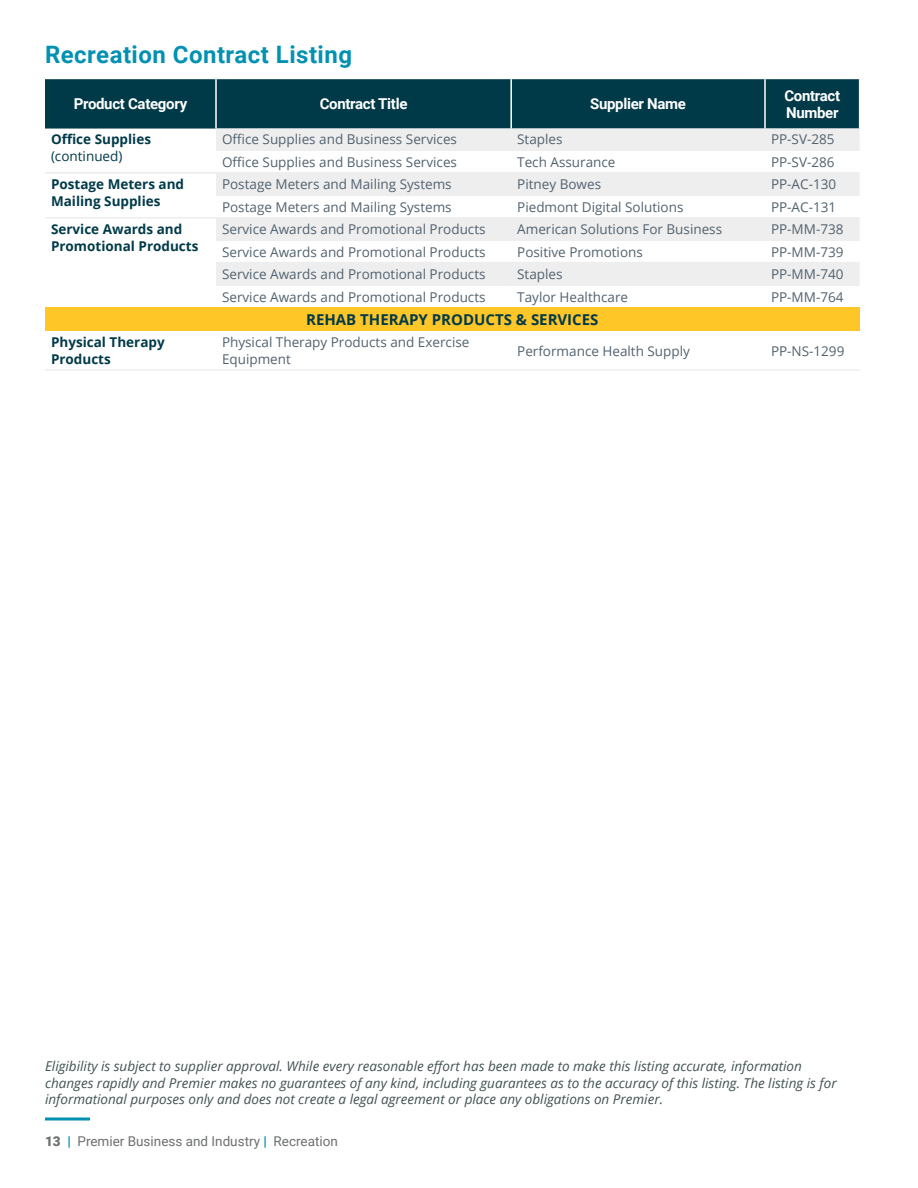
<style>
.page{position:relative;width:918px;height:1188px;background:#fff}
.page>*{position:absolute;margin:0;border:0;box-sizing:border-box;transform-origin:0 0}
.t1{font:700 24px "Roboto";letter-spacing:.02em;color:#0091b3}
.t2{font:700 15px/16.5px "Roboto";letter-spacing:-.02em;color:#fff}
.Subcategory_Cells{font:700 15px "Open Sans";color:#003a49}
.Paragraph_Style_1{font:13.5px/16.5px "Open Sans";color:#52626f}
.Paragraph_Style_1-2{font:italic 13.5px/16.5px "Open Sans";color:#435253}
.Subcategory_Cells-2{font:700 13.5px/16.5px "Open Sans";color:#003a49}
.t3{font:13.5px "Roboto";color:#6d6f71}
.Subcategory_Cells-3{font:13.5px "Open Sans";color:#003a49}
.s1{font-weight:900}
.s2{font-weight:900;color:#0091b3}
</style>
<div class="page">
<hr style="left:45px;top:1118px;width:45px;height:2px;background:#0091b3">
<div style="left:45px;top:79px;width:814px;height:50px;background:#003a49"></div>
<svg style="left:216px;top:129px;width:644px;height:155px;fill:#eeeeef"></svg>
<div style="left:45px;top:308px;width:815px;height:23px;background:#ffc627"></div>
<hr style="left:216px;top:150px;width:295px;height:1px;background:#eeeeef">
<hr style="left:511px;top:150px;width:254px;height:1px;background:#eeeeef">
<hr style="left:765px;top:150px;width:95px;height:1px;background:#eeeeef">
<hr style="left:45px;top:172px;width:171px;height:2px;background:#eeeeef">
<hr style="left:216px;top:172px;width:295px;height:2px;background:#eeeeef">
<hr style="left:511px;top:172px;width:254px;height:2px;background:#eeeeef">
<hr style="left:765px;top:172px;width:95px;height:2px;background:#eeeeef">
<hr style="left:216px;top:195px;width:295px;height:1px;background:#eeeeef">
<hr style="left:511px;top:195px;width:254px;height:1px;background:#eeeeef">
<hr style="left:765px;top:195px;width:95px;height:1px;background:#eeeeef">
<hr style="left:45px;top:217px;width:171px;height:2px;background:#eeeeef">
<hr style="left:216px;top:217px;width:295px;height:2px;background:#eeeeef">
<hr style="left:511px;top:217px;width:254px;height:2px;background:#eeeeef">
<hr style="left:765px;top:217px;width:95px;height:2px;background:#eeeeef">
<hr style="left:216px;top:240px;width:295px;height:1px;background:#eeeeef">
<hr style="left:511px;top:240px;width:254px;height:1px;background:#eeeeef">
<hr style="left:765px;top:240px;width:95px;height:1px;background:#eeeeef">
<hr style="left:216px;top:262px;width:295px;height:1px;background:#eeeeef">
<hr style="left:511px;top:262px;width:254px;height:1px;background:#eeeeef">
<hr style="left:765px;top:262px;width:95px;height:1px;background:#eeeeef">
<hr style="left:216px;top:284px;width:295px;height:2px;background:#eeeeef">
<hr style="left:511px;top:284px;width:254px;height:2px;background:#eeeeef">
<hr style="left:765px;top:284px;width:95px;height:2px;background:#eeeeef">
<hr style="left:45px;top:369px;width:171px;height:2px;background:#eeeeef">
<hr style="left:216px;top:369px;width:295px;height:2px;background:#eeeeef">
<hr style="left:511px;top:369px;width:254px;height:2px;background:#eeeeef">
<hr style="left:765px;top:369px;width:95px;height:2px;background:#eeeeef">
<hr style="left:215px;top:79px;width:2px;height:50px;background:#fff">
<hr style="left:510px;top:79px;width:2px;height:50px;background:#fff">
<hr style="left:764px;top:79px;width:2px;height:50px;background:#fff">
<h1 class="t1" style="left:45px;top:38px;width:309px">Recreation Contract Listing</h1>
<p class="t2" style="left:74px;top:95px;width:115px">Product Category</p>
<p class="t2" style="left:320px;top:95px;width:89px">Contract Title</p>
<p class="t2" style="left:590px;top:95px;width:97px">Supplier Name</p>
<p class="t2" style="left:784px;top:87px;width:57px">Contract<br>Number</p>
<p class="Subcategory_Cells-2" style="left:51px;top:131px;width:102px">Office Supplies</p>
<p class="Subcategory_Cells-3" style="left:51px;top:146px;width:73px">(continued)</p>
<p class="Paragraph_Style_1" style="left:222px;top:131px;width:237px">Office Supplies and Business Services</p>
<p class="Paragraph_Style_1" style="left:517px;top:131px;width:47px">Staples</p>
<p class="Paragraph_Style_1" style="left:771px;top:131px;width:65px">PP-SV-285</p>
<p class="Paragraph_Style_1" style="left:222px;top:153px;width:237px">Office Supplies and Business Services</p>
<p class="Paragraph_Style_1" style="left:517px;top:153px;width:100px">Tech Assurance</p>
<p class="Paragraph_Style_1" style="left:771px;top:153px;width:65px">PP-SV-286</p>
<p class="Subcategory_Cells-2" style="left:51px;top:176px;width:135px">Postage Meters and<br>Mailing Supplies</p>
<p class="Paragraph_Style_1" style="left:222px;top:176px;width:231px">Postage Meters and Mailing Systems</p>
<p class="Paragraph_Style_1" style="left:517px;top:176px;width:85px">Pitney Bowes</p>
<p class="Paragraph_Style_1" style="left:771px;top:176px;width:67px">PP-AC-130</p>
<p class="Paragraph_Style_1" style="left:222px;top:198px;width:231px">Postage Meters and Mailing Systems</p>
<p class="Paragraph_Style_1" style="left:517px;top:198px;width:168px">Piedmont Digital Solutions</p>
<p class="Paragraph_Style_1" style="left:771px;top:198px;width:67px">PP-AC-131</p>
<p class="Subcategory_Cells-2" style="left:51px;top:221px;width:149px">Service Awards and<br>Promotional Products</p>
<p class="Paragraph_Style_1" style="left:222px;top:221px;width:265px">Service Awards and Promotional Products</p>
<p class="Paragraph_Style_1" style="left:517px;top:221px;width:206px">American Solutions For Business</p>
<p class="Paragraph_Style_1" style="left:771px;top:221px;width:74px">PP-MM-738</p>
<p class="Paragraph_Style_1" style="left:222px;top:243px;width:265px">Service Awards and Promotional Products</p>
<p class="Paragraph_Style_1" style="left:517px;top:243px;width:127px">Positive Promotions</p>
<p class="Paragraph_Style_1" style="left:771px;top:243px;width:74px">PP-MM-739</p>
<p class="Paragraph_Style_1" style="left:222px;top:266px;width:265px">Service Awards and Promotional Products</p>
<p class="Paragraph_Style_1" style="left:517px;top:266px;width:47px">Staples</p>
<p class="Paragraph_Style_1" style="left:771px;top:266px;width:74px">PP-MM-740</p>
<p class="Paragraph_Style_1" style="left:222px;top:288px;width:265px">Service Awards and Promotional Products</p>
<p class="Paragraph_Style_1" style="left:517px;top:288px;width:112px">Taylor Healthcare</p>
<p class="Paragraph_Style_1" style="left:771px;top:288px;width:74px">PP-MM-764</p>
<p class="Subcategory_Cells" style="left:306px;top:309px;width:294px">REHAB THERAPY PRODUCTS &amp; SERVICES</p>
<p class="Subcategory_Cells-2" style="left:51px;top:334px;width:115px">Physical Therapy<br>Products</p>
<p class="Paragraph_Style_1" style="left:222px;top:334px;width:249px">Physical Therapy Products and Exercise<br>Equipment</p>
<p class="Paragraph_Style_1" style="left:517px;top:342px;width:174px">Performance Health Supply</p>
<p class="Paragraph_Style_1" style="left:771px;top:342px;width:75px">PP-NS-1299</p>
<p class="Paragraph_Style_1-2" style="left:45px;top:1058px;width:793px">Eligibility is subject to supplier approval. While every reasonable effort has been made to make this listing accurate, information changes rapidly and Premier makes no guarantees of any kind, including guarantees as to the accuracy of this listing. The listing is for informational purposes only and does not create a legal agreement or place any obligations on Premier.</p>
<p class="t3" style="left:45px;top:1132px;width:294px"><span class="s1">13</span> <span class="s2">|</span> Premier Business and Industry <span class="s2">|</span> Recreation</p>
</div>
